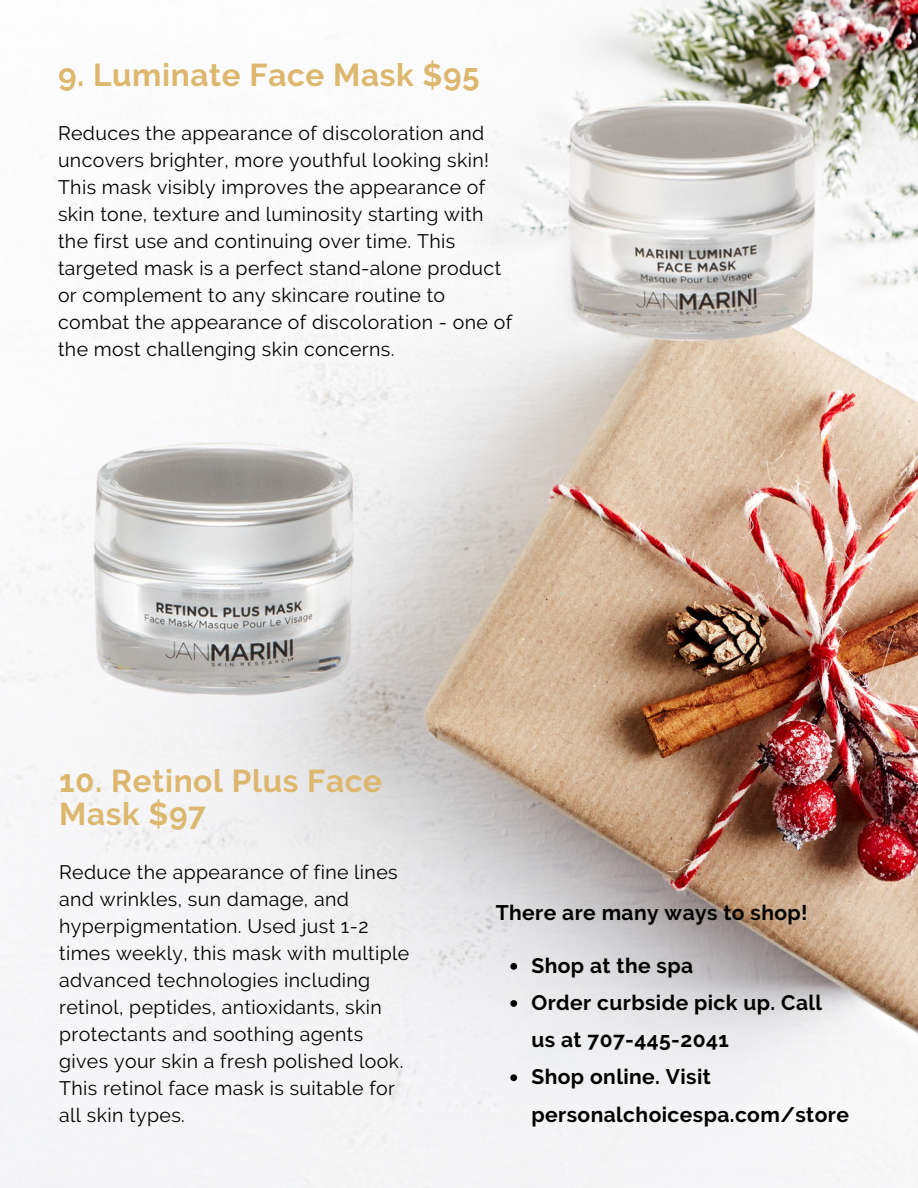
<style>
.page{position:relative;width:918px;height:1188px;background:#fff}
.page>*{position:absolute;margin:0;border:0;box-sizing:border-box;transform-origin:0 0}
.t1{font:700 31.5px/32.7px "Raleway";letter-spacing:.02em;color:#ddb76e}
.t2{font:700 21px/37.2px "Raleway";letter-spacing:.02em;color:#000}
.t3{font:19.5px/27px "Raleway";letter-spacing:.02em;color:#000}
</style>
<div class="page">
<img style="left:0;top:0;width:918px;height:1188px">
<img style="left:73px;top:411px;width:294px;height:305px">
<svg style="left:510px;top:963px;width:7px;height:7px"></svg>
<svg style="left:510px;top:1000px;width:7px;height:7px"></svg>
<svg style="left:510px;top:1074px;width:7px;height:7px"></svg>
<img style="left:508px;top:57px;width:348px;height:297px">
<h1 class="t1" style="left:58px;top:59px;width:423px">9. Luminate Face Mask $95</h1>
<p class="t3" style="left:58px;top:119px;width:456px">Reduces the appearance of discoloration and uncovers brighter, more youthful looking skin!<br>This mask visibly improves the appearance of skin tone, texture and luminosity starting with the first use and continuing over time. This targeted mask is a perfect stand-alone product or complement to any skincare routine to combat the appearance of discoloration - one of the most challenging skin concerns.</p>
<h1 class="t1" style="left:59px;top:765px;width:324px">10. Retinol Plus Face<br>Mask $97</h1>
<p class="t3" style="left:59px;top:858px;width:352px">Reduce the appearance of fine lines and wrinkles, sun damage, and hyperpigmentation. Used just 1-2 times weekly, this mask with multiple advanced technologies including retinol, peptides, antioxidants, skin protectants and soothing agents gives your skin a fresh polished look.<br>This retinol face mask is suitable for all skin types.</p>
<p class="t2" style="left:496px;top:894px;width:313px">There are many ways to shop!</p>
<p class="t2" style="left:531px;top:947px;width:292px">Shop at the spa<br>Order curbside pick up. Call</p>
<p class="t2" style="left:531px;top:1021px;width:199px">us at 707-445-2041</p>
<p class="t2" style="left:531px;top:1058px;width:319px">Shop online. Visit personalchoicespa.com/store</p>
</div>
